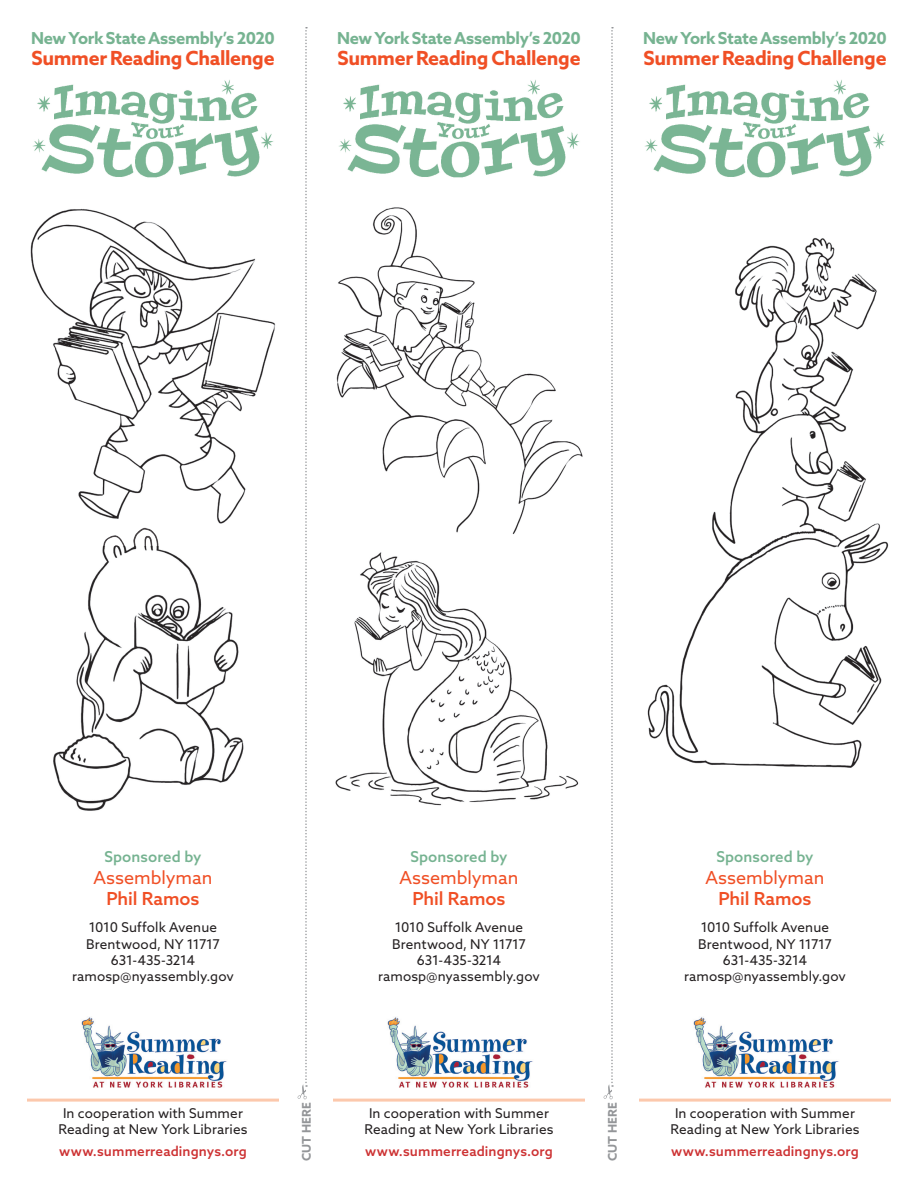
<style>
.page{position:relative;width:918px;height:1188px;background:#fff}
.page>*{position:absolute;margin:0;border:0;box-sizing:border-box;transform-origin:0 0}
.t1{font:700 19.5px "Azo Sans";letter-spacing:-.015em;color:#f04f25}
.t2{font:18px "Azo Sans";color:#f04f25}
.t3{font:500 18px "Azo Sans";letter-spacing:-.005em;color:#f04f25}
.t4{font:700 16.5px "Azo Sans";letter-spacing:-.015em;color:#76b391}
.t5{font:500 15px "Azo Sans";letter-spacing:.005em;color:#76b391}
.t6{font:13.5px/16.2px "Azo Sans";letter-spacing:.01em;color:#231f20;text-align:center}
.t7{font:500 13.5px "Azo Sans";letter-spacing:.01em;color:#cd3233}
.t8{font:700 12px "Azo Sans";color:#939598}
</style>
<div class="page">
<hr style="left:27px;top:1099px;width:252px;height:3px;background:#fcc8ac">
<hr style="left:333px;top:1099px;width:252px;height:3px;background:#fcc8ac">
<hr style="left:639px;top:1099px;width:252px;height:3px;background:#fcc8ac">
<img style="left:81px;top:1017px;width:146px;height:71px">
<img style="left:387px;top:1017px;width:146px;height:71px">
<img style="left:693px;top:1017px;width:146px;height:71px">
<img style="left:53px;top:546px;width:191px;height:265px">
<img style="left:335px;top:207px;width:248px;height:599px">
<img style="left:33px;top:80px;width:241px;height:98px">
<img style="left:339px;top:80px;width:241px;height:98px">
<img style="left:645px;top:80px;width:241px;height:98px">
<img style="left:30px;top:209px;width:246px;height:337px">
<img style="left:647px;top:238px;width:242px;height:530px">
<svg style="left:604px;top:27px;width:9px;height:1072px"></svg>
<svg style="left:298px;top:27px;width:9px;height:1072px"></svg>
<p class="t4" style="left:31px;top:27px;width:245px">New York State Assembly’s 2020</p>
<h1 class="t1" style="left:31px;top:45px;width:245px">Summer Reading Challenge</h1>
<p class="t4" style="left:337px;top:27px;width:245px">New York State Assembly’s 2020</p>
<h1 class="t1" style="left:337px;top:45px;width:245px">Summer Reading Challenge</h1>
<p class="t4" style="left:643px;top:27px;width:245px">New York State Assembly’s 2020</p>
<h1 class="t1" style="left:643px;top:45px;width:245px">Summer Reading Challenge</h1>
<p class="t5" style="left:104px;top:847px;width:99px">Sponsored by</p>
<h2 class="t2" style="left:94px;top:866px;width:120px">Assemblyman</h2>
<h2 class="t3" style="left:106px;top:887px;width:95px">Phil Ramos</h2>
<p class="t6" style="left:72px;top:919px;width:163px">1010 Suffolk Avenue<br>Brentwood, NY 11717<br>631-435-3214 ramosp@nyassembly.gov</p>
<p class="t6" style="left:58px;top:1105px;width:191px">In cooperation with Summer<br>Reading at New York Libraries</p>
<p class="t7" style="left:59px;top:1142px;width:189px">www.summerreadingnys.org</p>
<p class="t5" style="left:410px;top:847px;width:99px">Sponsored by</p>
<h2 class="t2" style="left:400px;top:866px;width:120px">Assemblyman</h2>
<h2 class="t3" style="left:412px;top:887px;width:95px">Phil Ramos</h2>
<p class="t6" style="left:378px;top:919px;width:163px">1010 Suffolk Avenue<br>Brentwood, NY 11717<br>631-435-3214 ramosp@nyassembly.gov</p>
<p class="t8" style="left:298px;top:1161px;width:60px;rotate:-90deg">CUT HERE</p>
<p class="t8" style="left:604px;top:1161px;width:60px;rotate:-90deg">CUT HERE</p>
<p class="t6" style="left:364px;top:1105px;width:191px">In cooperation with Summer<br>Reading at New York Libraries</p>
<p class="t7" style="left:365px;top:1142px;width:189px">www.summerreadingnys.org</p>
<p class="t5" style="left:716px;top:847px;width:99px">Sponsored by</p>
<h2 class="t2" style="left:706px;top:866px;width:120px">Assemblyman</h2>
<h2 class="t3" style="left:718px;top:887px;width:95px">Phil Ramos</h2>
<p class="t6" style="left:684px;top:919px;width:163px">1010 Suffolk Avenue<br>Brentwood, NY 11717<br>631-435-3214 ramosp@nyassembly.gov</p>
<p class="t6" style="left:670px;top:1105px;width:191px">In cooperation with Summer<br>Reading at New York Libraries</p>
<p class="t7" style="left:671px;top:1142px;width:189px">www.summerreadingnys.org</p>
</div>
